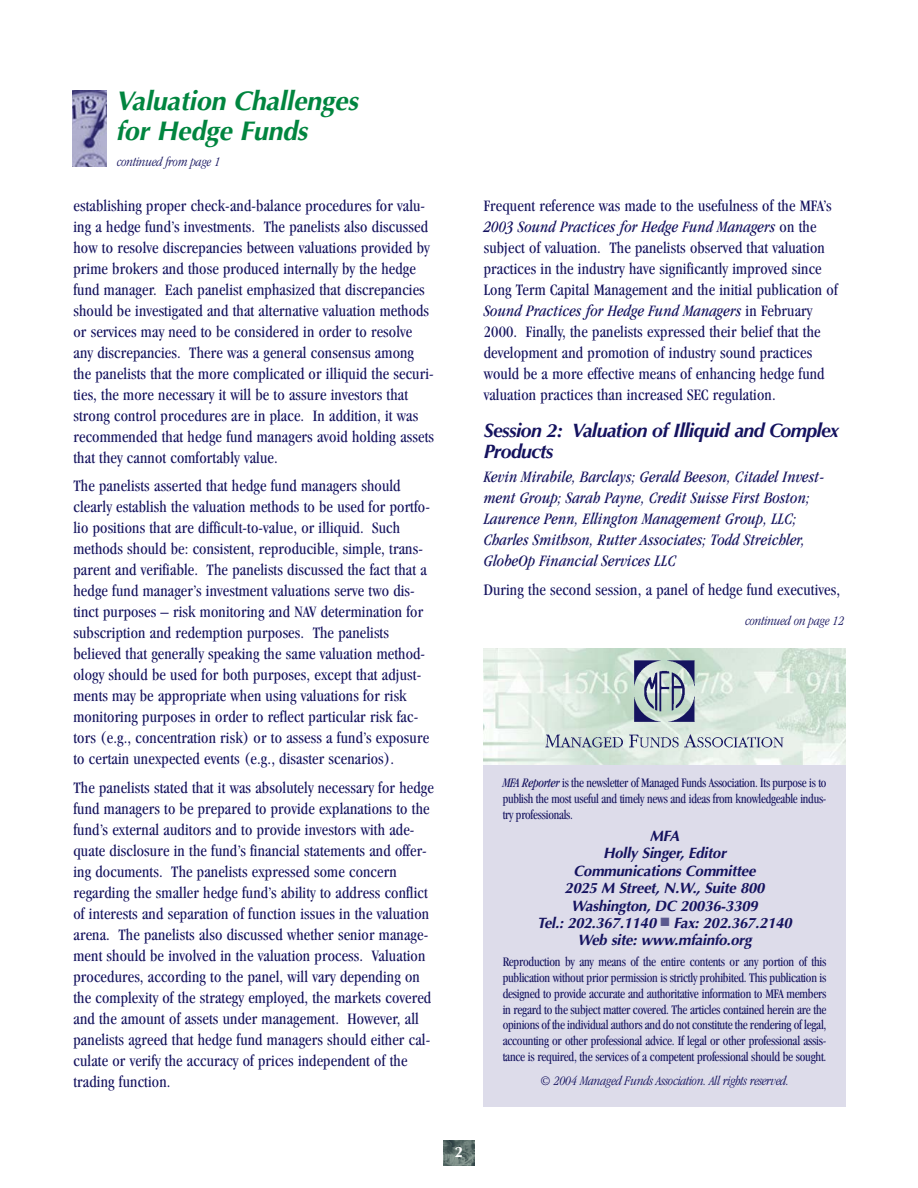
<style>
.page{position:relative;width:918px;height:1188px;background:#fff}
.page>*{position:absolute;margin:0;border:0;box-sizing:border-box;transform-origin:0 0}
.t1{font:italic 700 27px/29.2px "Optima";letter-spacing:-.01em;color:#00853f}
.t2{font:italic 700 19.5px/21px "Optima";letter-spacing:-.035em;color:#15135f}
.t3{font:condensed 16.5px/21px "Garamond";letter-spacing:.01em;color:#15135f}
.t4{font:italic condensed 16.5px/21px "Garamond";letter-spacing:.01em;color:#15135f}
.t5{font:italic 700 15px/17.4px "Optima";letter-spacing:-.015em;color:#15135f;text-align:center}
.t6{font:700 15px "Optima";color:#fff}
.t7{font:condensed 13.5px/15.9px "Garamond";letter-spacing:-.02em;color:#15135f;text-align:justify;scale:.95 1}
.t8{font:condensed 13.5px/15.9px "Garamond";letter-spacing:-.02em;color:#15135f;text-align:justify;scale:.93 1}
.t9{font:italic 300 condensed 13.5px "Garamond";letter-spacing:-.015em;color:#15135f}
.s1{font-style:italic}
.s2{color:#5b598e}
</style>
<div class="page">
<img style="left:443px;top:1140px;width:32px;height:25px">
<div style="left:483px;top:749px;width:363px;height:358px;background:#dddcea"></div>
<img style="left:483px;top:648px;width:363px;height:116px">
<img style="left:543px;top:661px;width:244px;height:90px">
<img style="left:72px;top:90px;width:35px;height:76px">
<h1 class="t1" style="left:116px;top:89px;width:244px">Valuation Challenges for Hedge Funds</h1>
<p class="t9" style="left:117px;top:157px;width:105px">continued from page 1</p>
<p class="t3" style="left:74px;top:196px;width:362px">establishing proper check-and-balance procedures for valu&shy;ing a hedge fund’s investments. The panelists also discussed how to resolve discrepancies between valuations provided by prime brokers and those produced internally by the hedge fund manager. Each panelist emphasized that discrepancies should be investigated and that alternative valuation methods or services may need to be considered in order to resolve any discrepancies. There was a general consensus among the panelists that the more complicated or illiquid the securi&shy;ties, the more necessary it will be to assure investors that strong control procedures are in place. In addition, it was recommended that hedge fund managers avoid holding assets that they cannot comfortably value.</p>
<p class="t3" style="left:74px;top:477px;width:358px">The panelists asserted that hedge fund managers should clearly establish the valuation methods to be used for portfo&shy;lio positions that are difficult-to-value, or illiquid. Such methods should be: consistent, reproducible, simple, trans&shy;parent and verifiable. The panelists discussed the fact that a hedge fund manager’s investment valuations serve two dis&shy;tinct purposes – risk monitoring and NAV determination for subscription and redemption purposes. The panelists believed that generally speaking the same valuation method&shy;ology should be used for both purposes, except that adjust&shy;ments may be appropriate when using valuations for risk monitoring purposes in order to reflect particular risk fac&shy;tors (e.g., concentration risk) or to assess a fund’s exposure to certain unexpected events (e.g., disaster scenarios).</p>
<p class="t3" style="left:74px;top:778px;width:362px">The panelists stated that it was absolutely necessary for hedge fund managers to be prepared to provide explanations to the fund’s external auditors and to provide investors with ade&shy;quate disclosure in the fund’s financial statements and offer&shy;ing documents. The panelists expressed some concern regarding the smaller hedge fund’s ability to address conflict of interests and separation of function issues in the valuation arena. The panelists also discussed whether senior manage&shy;ment should be involved in the valuation process. Valuation procedures, according to the panel, will vary depending on the complexity of the strategy employed, the markets covered and the amount of assets under management. However, all panelists agreed that hedge fund managers should either cal&shy;culate or verify the accuracy of prices independent of the trading function.</p>
<p class="t3" style="left:484px;top:196px;width:355px">Frequent reference was made to the usefulness of the MFA’s <span class="s1">2003 Sound Practices for Hedge Fund Managers</span> on the subject of valuation. The panelists observed that valuation practices in the industry have significantly improved since Long Term Capital Management and the initial publication of <span class="s1">Sound Practices for Hedge Fund Managers</span> in February 2000. Finally, the panelists expressed their belief that the development and promotion of industry sound practices would be a more effective means of enhancing hedge fund valuation practices than increased SEC regulation.</p>
<p class="t2" style="left:484px;top:422px;width:357px">Session 2: Valuation of Illiquid and Complex<br>Products</p>
<p class="t4" style="left:484px;top:468px;width:342px">Kevin Mirabile, Barclays; Gerald Beeson, Citadel Invest&shy;ment Group; Sarah Payne, Credit Suisse First Boston; Laurence Penn, Ellington Management Group, LLC; Charles Smithson, Rutter Associates; Todd Streichler, GlobeOp Financial Services LLC</p>
<p class="t3" style="left:484px;top:580px;width:358px">During the second session, a panel of hedge fund executives,</p>
<p class="t9" style="left:745px;top:615px;width:101px">continued on page 12</p>
<p class="t8" style="left:503px;top:776px;width:350px"><span class="s1">MFA Reporter</span> is the newsletter of Managed Funds Association. Its purpose is to publish the most useful and timely news and ideas from knowledgeable indus&shy;try professionals.</p>
<p class="t5" style="left:537px;top:829px;width:256px">MFA<br>Holly Singer, Editor<br>Communications Committee<br>2025 M Street, N.W., Suite 800<br>Washington, DC 20036-3309<br>Tel.: 202.367.1140 <span class="s2">■</span> Fax: 202.367.2140<br>Web site: www.mfainfo.org</p>
<p class="t7" style="left:503px;top:955px;width:342px">Reproduction by any means of the entire contents or any portion of this publication without prior permission is strictly prohibited. This publication is designed to provide accurate and authoritative information to MFA members in regard to the subject matter covered. The articles contained herein are the opinions of the individual authors and do not constitute the rendering of legal, accounting or other professional advice. If legal or other professional assis&shy;tance is required, the services of a competent professional should be sought.</p>
<p class="t9" style="left:540px;top:1075px;width:251px">© 2004 Managed Funds Association. All rights reserved.</p>
<p class="t6" style="left:455px;top:1145px;width:10px">2</p>
</div>
